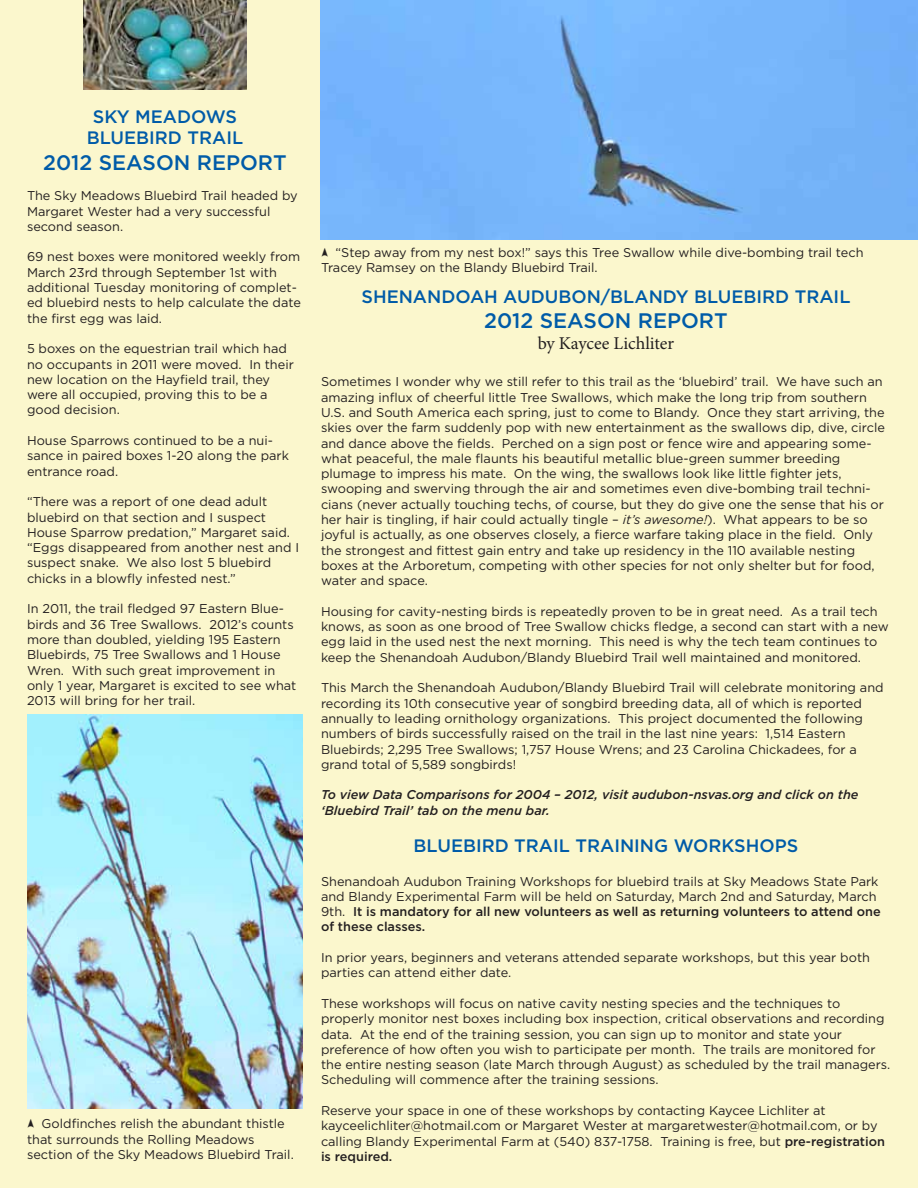
<style>
.page{position:relative;width:918px;height:1188px;background:#fbf7cd}
.page>*{position:absolute;margin:0;border:0;box-sizing:border-box;transform-origin:0 0}
.t1{font:500 21px "Gotham";color:#005ba8}
.t2{font:500 18px/21.6px "Gotham";color:#005ba8;text-align:center}
.t3{font:18px "Minion Pro";letter-spacing:-.005em;color:#231f20}
.t4{font:12.75px/15.3px "Gotham";color:#231f20}
.t5{font:italic 500 12.75px/15.3px "Gotham";color:#231f20}
.s1{font-family:"Eyecicles";font-size:12px}
.s2{font-style:italic}
.s3{font-weight:500}
</style>
<div class="page">
<div style="left:321px;top:0;width:597px;height:240px;background:#77b6fb"></div>
<img style="left:27px;top:714px;width:276px;height:394px">
<img style="left:83px;top:0;width:164px;height:90px">
<h2 class="t2" style="left:87px;top:105px;width:158px">SKY MEADOWS<br>BLUEBIRD TRAIL</h2>
<h1 class="t1" style="left:43px;top:150px;width:245px">2012 SEASON REPORT</h1>
<p class="t4" style="left:27px;top:188px;width:272px">The Sky Meadows Bluebird Trail headed by<br>Margaret Wester had a very successful second season.</p>
<p class="t4" style="left:27px;top:249px;width:275px">69 nest boxes were monitored weekly from March 23rd through September 1st with additional Tuesday monitoring of complet&shy;ed bluebird nests to help calculate the date the first egg was laid.</p>
<p class="t4" style="left:27px;top:341px;width:268px">5 boxes on the equestrian trail which had no occupants in 2011 were moved. In their new location on the Hayfield trail, they were all occupied, proving this to be a good decision.</p>
<p class="t4" style="left:27px;top:433px;width:263px">House Sparrows continued to be a nui&shy;sance in paired boxes 1-20 along the park entrance road.</p>
<p class="t4" style="left:27px;top:494px;width:274px">“There was a report of one dead adult bluebird on that section and I suspect House Sparrow predation,” Margaret said. “Eggs disappeared from another nest and I suspect snake. We also lost 5 bluebird chicks in a blowfly infested nest.”</p>
<p class="t4" style="left:27px;top:601px;width:271px">In 2011, the trail fledged 97 Eastern Blue&shy;birds and 36 Tree Swallows. 2012’s counts more than doubled, yielding 195 Eastern Bluebirds, 75 Tree Swallows and 1 House Wren. With such great improvement in only 1 year, Margaret is excited to see what 2013 will bring for her trail.</p>
<p class="t4" style="left:27px;top:1116px;width:268px"><span class="s1">a</span> Goldfinches relish the abundant thistle that surrounds the Rolling Meadows section of the Sky Meadows Bluebird Trail.</p>
<p class="t4" style="left:321px;top:245px;width:544px"><span class="s1">a</span> “Step away from my nest box!” says this Tree Swallow while dive-bombing trail tech<br>Tracey Ramsey on the Blandy Bluebird Trail.</p>
<h2 class="t2" style="left:362px;top:285px;width:490px">SHENANDOAH AUDUBON/BLANDY BLUEBIRD TRAIL</h2>
<h1 class="t1" style="left:484px;top:308px;width:245px">2012 SEASON REPORT</h1>
<h2 class="t3" style="left:538px;top:332px;width:138px">by Kaycee Lichliter</h2>
<p class="t4" style="left:321px;top:374px;width:566px">Sometimes I wonder why we still refer to this trail as the ‘bluebird’ trail. We have such an amazing influx of cheerful little Tree Swallows, which make the long trip from southern U.S. and South America each spring, just to come to Blandy. Once they start arriving, the skies over the farm suddenly pop with new entertainment as the swallows dip, dive, circle and dance above the fields. Perched on a sign post or fence wire and appearing some&shy;what peaceful, the male flaunts his beautiful metallic blue-green summer breeding plumage to impress his mate. On the wing, the swallows look like little fighter jets, swooping and swerving through the air and sometimes even dive-bombing trail techni&shy;cians (never actually touching techs, of course, but they do give one the sense that his or her hair is tingling, if hair could actually tingle – <span class="s2">it’s awesome!</span>). What appears to be so joyful is actually, as one observes closely, a fierce warfare taking place in the field. Only the strongest and fittest gain entry and take up residency in the 110 available nesting boxes at the Arboretum, competing with other species for not only shelter but for food, water and space.</p>
<p class="t4" style="left:321px;top:603px;width:569px">Housing for cavity-nesting birds is repeatedly proven to be in great need. As a trail tech knows, as soon as one brood of Tree Swallow chicks fledge, a second can start with a new egg laid in the used nest the next morning. This need is why the tech team continues to keep the Shenandoah Audubon/Blandy Bluebird Trail well maintained and monitored.</p>
<p class="t4" style="left:321px;top:680px;width:564px">This March the Shenandoah Audubon/Blandy Bluebird Trail will celebrate monitoring and recording its 10th consecutive year of songbird breeding data, all of which is reported annually to leading ornithology organizations. This project documented the following numbers of birds successfully raised on the trail in the last nine years: 1,514 Eastern Bluebirds; 2,295 Tree Swallows; 1,757 House Wrens; and 23 Carolina Chickadees, for a grand total of 5,589 songbirds!</p>
<p class="t5" style="left:321px;top:787px;width:539px">To view Data Comparisons for 2004 – 2012, visit audubon-nsvas.org and click on the ‘Bluebird Trail’ tab on the menu bar.</p>
<h2 class="t2" style="left:414px;top:835px;width:386px">BLUEBIRD TRAIL TRAINING WORKSHOPS</h2>
<p class="t4" style="left:321px;top:873px;width:561px">Shenandoah Audubon Training Workshops for bluebird trails at Sky Meadows State Park and Blandy Experimental Farm will be held on Saturday, March 2nd and Saturday, March 9th. <span class="s3">It is mandatory for all new volunteers as well as returning volunteers to attend one of these classes.</span></p>
<p class="t4" style="left:321px;top:950px;width:551px">In prior years, beginners and veterans attended separate workshops, but this year both parties can attend either date.</p>
<p class="t4" style="left:321px;top:996px;width:571px">These workshops will focus on native cavity nesting species and the techniques to properly monitor nest boxes including box inspection, critical observations and recording data. At the end of the training session, you can sign up to monitor and state your preference of how often you wish to participate per month. The trails are monitored for the entire nesting season (late March through August) as scheduled by the trail managers.<br>Scheduling will commence after the training sessions.</p>
<p class="t4" style="left:321px;top:1103px;width:566px">Reserve your space in one of these workshops by contacting Kaycee Lichliter at kayceelichliter@hotmail.com or Margaret Wester at margaretwester@hotmail.com, or by calling Blandy Experimental Farm at (540) 837-1758. Training is free, but <span class="s3">pre-registration is required.</span></p>
</div>
